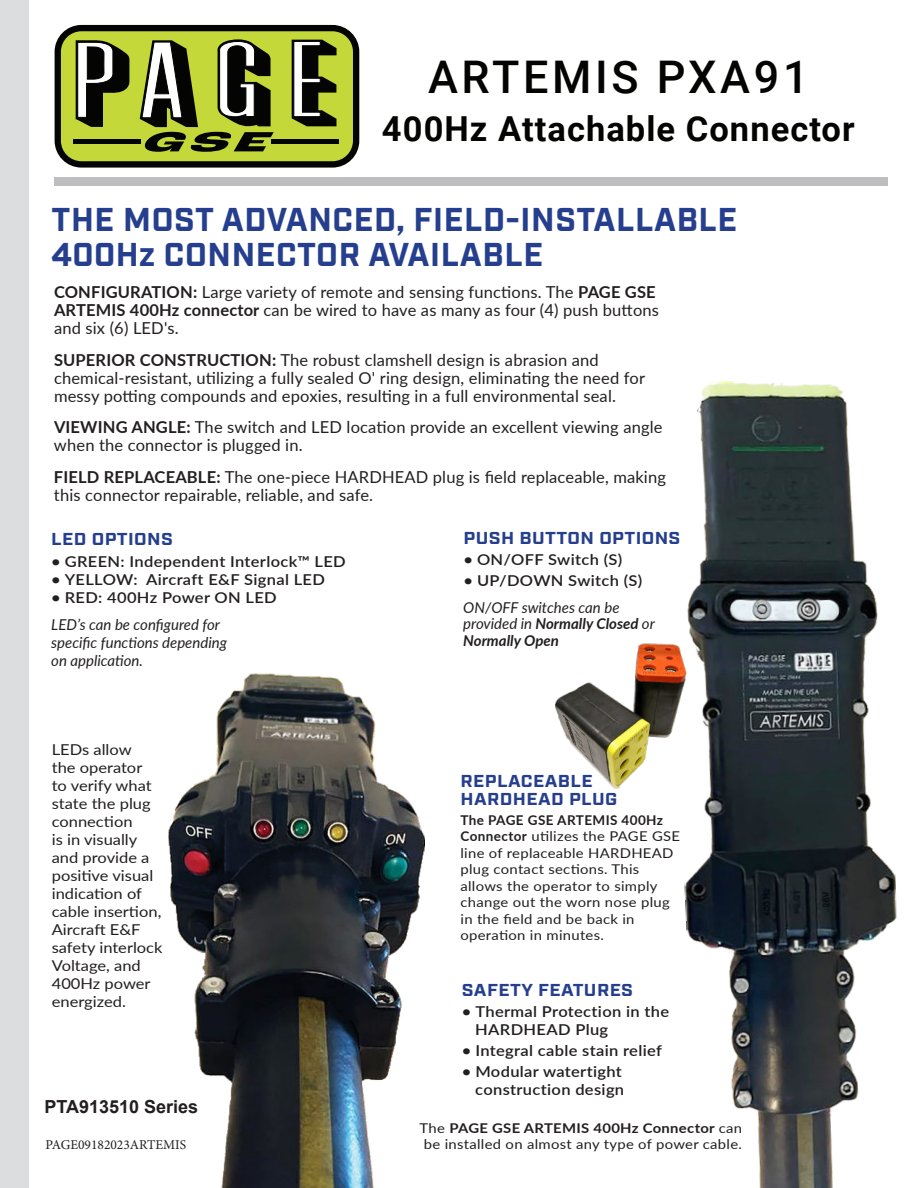
<style>
.page{position:relative;width:918px;height:1188px;background:#fff}
.page>*{position:absolute;margin:0;border:0;box-sizing:border-box;transform-origin:0 0}
.t1{font:500 45px "Roboto";letter-spacing:.08em;color:#040503}
.t2{font:700 34.5px "Roboto";letter-spacing:.03em;color:#040503}
.t3{font:700 33px/34.5px "Industry";letter-spacing:.02em;color:#253f8e}
.t4{font:700 18px "Arial";color:#231f20}
.t5{font:700 17.25px/18px "Industry";letter-spacing:.02em;color:#253f8e;scale:1.1 1}
.t6{font:16.5px/18px "Lato";letter-spacing:.01em;color:#231f20}
.t7{font:600 15px/18px "Lato";letter-spacing:.02em;color:#231f20;scale:1.1 1}
.t8{font:15px/18px "Lato";color:#231f20;scale:1.1 1}
.t9{font:italic 15px/16.5px "Lato";color:#231f20}
.t10{font:13.5px/16.5px "Lato";letter-spacing:.02em;color:#231f20;scale:1.1 1}
.t11{font:13.5px "Minion Pro";color:#231f20}
.s1{font-weight:700}
</style>
<div class="page">
<div style="left:58px;top:28px;width:298px;height:136px;background:#c4d83a;border-radius:24px"></div>
<div style="left:55px;top:25px;width:304px;height:143px;border:6px solid #040503;border-radius:24px"></div>
<svg style="left:76px;top:40px;width:54px;height:87px"></svg>
<svg style="left:292px;top:40px;width:45px;height:86px"></svg>
<svg style="left:140px;top:39px;width:134px;height:113px"></svg>
<hr style="left:271px;top:140px;width:68px;height:4px;background:#050504">
<hr style="left:73px;top:140px;width:68px;height:4px;background:#040503">
<div style="left:54px;top:178px;width:833px;height:8px;background:#bebec0"></div>
<div style="left:0;top:0;width:28px;height:1188px;background:#dcddde"></div>
<img style="left:684px;top:381px;width:213px;height:807px">
<img style="left:169px;top:674px;width:255px;height:514px">
<img style="left:556px;top:640px;width:132px;height:148px">
<h1 class="t1" style="left:428px;top:57px;width:382px">ARTEMIS PXA91</h1>
<h2 class="t2" style="left:382px;top:109px;width:474px">400Hz Attachable Connector</h2>
<h3 class="t3" style="left:51px;top:205px;width:688px">THE MOST ADVANCED, FIELD-INSTALLABLE<br>400Hz CONNECTOR AVAILABLE</h3>
<p class="t6" style="left:54px;top:282px;width:607px"><span class="s1">CONFIGURATION:</span> Large variety of remote and sensing functions. The <span class="s1">PAGE GSE<br>ARTEMIS 400Hz connector</span> can be wired to have as many as four (4) push buttons and six (6) LED's.</p>
<p class="t6" style="left:54px;top:350px;width:593px"><span class="s1">SUPERIOR CONSTRUCTION:</span> The robust clamshell design is abrasion and chemical-resistant, utilizing a fully sealed O' ring design, eliminating the need for messy potting compounds and epoxies, resulting in a full environmental seal.</p>
<p class="t6" style="left:54px;top:417px;width:610px"><span class="s1">VIEWING ANGLE:</span> The switch and LED location provide an excellent viewing angle when the connector is plugged in.</p>
<p class="t6" style="left:54px;top:467px;width:614px"><span class="s1">FIELD REPLACEABLE:</span> The one-piece HARDHEAD plug is field replaceable, making this connector repairable, reliable, and safe.</p>
<p class="t5" style="left:51px;top:531px;width:112px">LED OPTIONS</p>
<p class="t7" style="left:51px;top:553px;width:269px">• GREEN: Independent Interlock™ LED</p>
<p class="t7" style="left:51px;top:571px;width:250px">• YELLOW: Aircraft E&amp;F Signal LED</p>
<p class="t7" style="left:51px;top:589px;width:207px">• RED: 400Hz Power ON LED</p>
<p class="t9" style="left:51px;top:615px;width:177px;line-height:18px">LED’s can be configured for specific functions depending on application.</p>
<p class="t8" style="left:52px;top:740px;width:102px">LEDs allow<br>the operator<br>to verify what state the plug connection<br>is in visually and provide a positive visual indication of cable insertion,<br>Aircraft E&amp;F safety interlock<br>Voltage, and<br>400Hz power energized.</p>
<p class="t4" style="left:44px;top:1096px;width:155px">PTA913510 Series</p>
<p class="t11" style="left:45px;top:1136px;width:142px">PAGE09182023ARTEMIS</p>
<p class="t5" style="left:464px;top:530px;width:199px">PUSH BUTTON OPTIONS</p>
<p class="t7" style="left:464px;top:552px;width:146px">• ON/OFF Switch (S)</p>
<p class="t7" style="left:464px;top:573px;width:164px">• UP/DOWN Switch (S)</p>
<p class="t9" style="left:463px;top:600px;width:193px">ON/OFF switches can be provided in <span class="s1">Normally Closed</span> or<br><span class="s1">Normally Open</span></p>
<p class="t5" style="left:460px;top:773px;width:144px">REPLACEABLE<br>HARDHEAD PLUG</p>
<p class="t10" style="left:460px;top:811px;width:201px"><span class="s1">The PAGE GSE ARTEMIS 400Hz<br>Connector</span> utilizes the PAGE GSE line of replaceable HARDHEAD plug contact sections. This allows the operator to simply change out the worn nose plug in the field and be back in operation in minutes.</p>
<p class="t5" style="left:462px;top:982px;width:157px">SAFETY FEATURES</p>
<p class="t7" style="left:475px;top:1004px;width:178px;text-indent:-13px">• Thermal Protection in the<br>HARDHEAD Plug</p>
<p class="t7" style="left:462px;top:1043px;width:183px">• Integral cable stain relief</p>
<p class="t7" style="left:462px;top:1064px;width:149px;text-align:right">• Modular watertight construction design</p>
<p class="t10" style="left:420px;top:1119px;width:295px;text-align:center">The <span class="s1">PAGE GSE ARTEMIS 400Hz Connector</span> can be installed on almost any type of power cable.</p>
</div>
